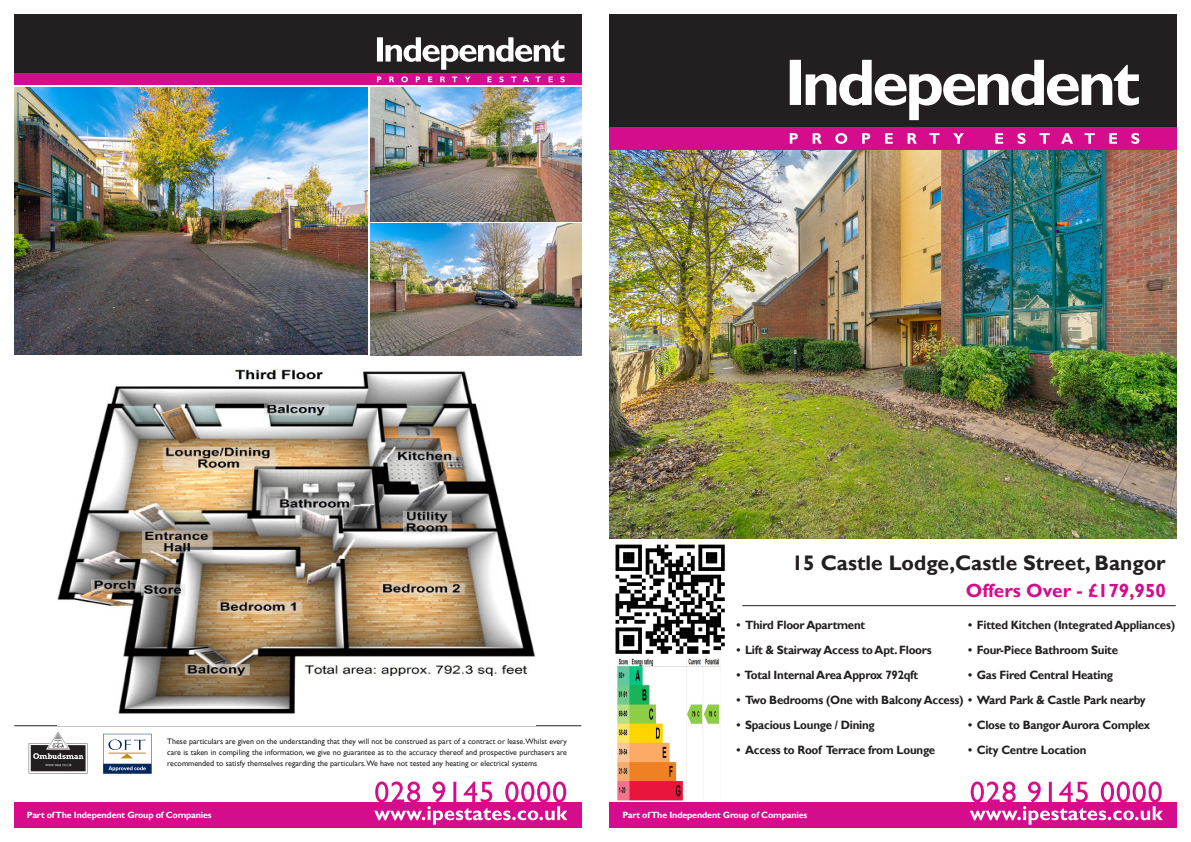
<style>
.page{position:relative;width:1191px;height:842px;background:#fff}
.page>*{position:absolute;margin:0;border:0;box-sizing:border-box;transform-origin:0 0}
.t1{font:700 21px "Gill Sans";color:#231f20}
.t2{font:700 19px "Gill Sans";color:#d50d8c}
.t3{font:700 12px "Gill Sans";letter-spacing:-.02em;color:#231f20;scale:.96 1}
.t4{font:700 9px "Gill Sans";letter-spacing:-.02em;color:#fff}
.t5{font:8px/11px "Gill Sans";color:#231f20;text-align:justify}
</style>
<div class="page">
<div style="left:609px;top:14px;width:567px;height:136px;background:#231f20"></div>
<div style="left:609px;top:128px;width:567px;height:22px;background:#d50d8c"></div>
<div style="left:609px;top:802px;width:567px;height:26px;background:#d50d8c"></div>
<svg style="left:970px;top:781px;width:193px;height:44px"></svg>
<svg style="left:789px;top:60px;width:349px;height:60px"></svg>
<svg style="left:789px;top:133px;width:350px;height:11px"></svg>
<div style="left:14px;top:14px;width:567px;height:71px;background:#231f20"></div>
<svg style="left:377px;top:37px;width:187px;height:33px"></svg>
<div style="left:14px;top:74px;width:567px;height:11px;background:#d50d8c"></div>
<svg style="left:377px;top:76px;width:188px;height:6px"></svg>
<div style="left:14px;top:802px;width:567px;height:26px;background:#d50d8c"></div>
<svg style="left:374px;top:781px;width:193px;height:44px"></svg>
<img style="left:28px;top:732px;width:59px;height:41px">
<svg style="left:103px;top:734px;width:49px;height:40px"></svg>
<hr style="left:14px;top:725px;width:567px;height:1px;background:#231f20">
<img style="left:14px;top:87px;width:353px;height:268px">
<img style="left:58px;top:369px;width:477px;height:345px">
<img style="left:609px;top:150px;width:567px;height:389px">
<img style="left:370px;top:87px;width:211px;height:134px">
<img style="left:370px;top:223px;width:211px;height:132px">
<img style="left:617px;top:658px;width:104px;height:143px">
<img style="left:615px;top:544px;width:110px;height:110px">
<hr style="left:742px;top:605px;width:433px;height:1px;background:#231f20">
<p class="t1" style="left:791px;top:550px;width:375px">15 Castle Lodge,Castle Street, Bangor</p>
<p class="t5" style="left:167px;top:736px;width:401px">These particulars are given on the understanding that they will not be construed as part of a contract or lease.Whilst every care is taken in compiling the information, we give no guarantee as to the accuracy thereof and prospective purchasers are recommended to satisfy themselves regarding the particulars.We have not tested any heating or electrical systems</p>
<p class="t2" style="left:966px;top:579px;width:202px">Offers Over - £179,950</p>
<p class="t3" style="left:736px;top:618px;width:135px">• Third Floor Apartment</p>
<p class="t3" style="left:736px;top:643px;width:205px">• Lift &amp; Stairway Access to Apt. Floors</p>
<p class="t3" style="left:736px;top:668px;width:191px">• Total Internal Area Approx 792qft</p>
<p class="t3" style="left:736px;top:693px;width:428px">• Two Bedrooms (One with Balcony Access) • Ward Park &amp; Castle Park nearby</p>
<p class="t3" style="left:736px;top:718px;width:145px">• Spacious Lounge / Dining</p>
<p class="t3" style="left:736px;top:743px;width:208px">• Access to Roof Terrace from Lounge</p>
<p class="t3" style="left:968px;top:618px;width:217px">• Fitted Kitchen (Integrated Appliances)</p>
<p class="t3" style="left:968px;top:643px;width:158px">• Four-Piece Bathroom Suite</p>
<p class="t3" style="left:968px;top:668px;width:152px">• Gas Fired Central Heating</p>
<p class="t3" style="left:968px;top:718px;width:191px">• Close to Bangor Aurora Complex</p>
<p class="t3" style="left:968px;top:743px;width:125px">• City Centre Location</p>
<p class="t4" style="left:27px;top:809px;width:186px">Part of The Independent Group of Companies</p>
<p class="t4" style="left:622px;top:809px;width:186px">Part of The Independent Group of Companies</p>
</div>
